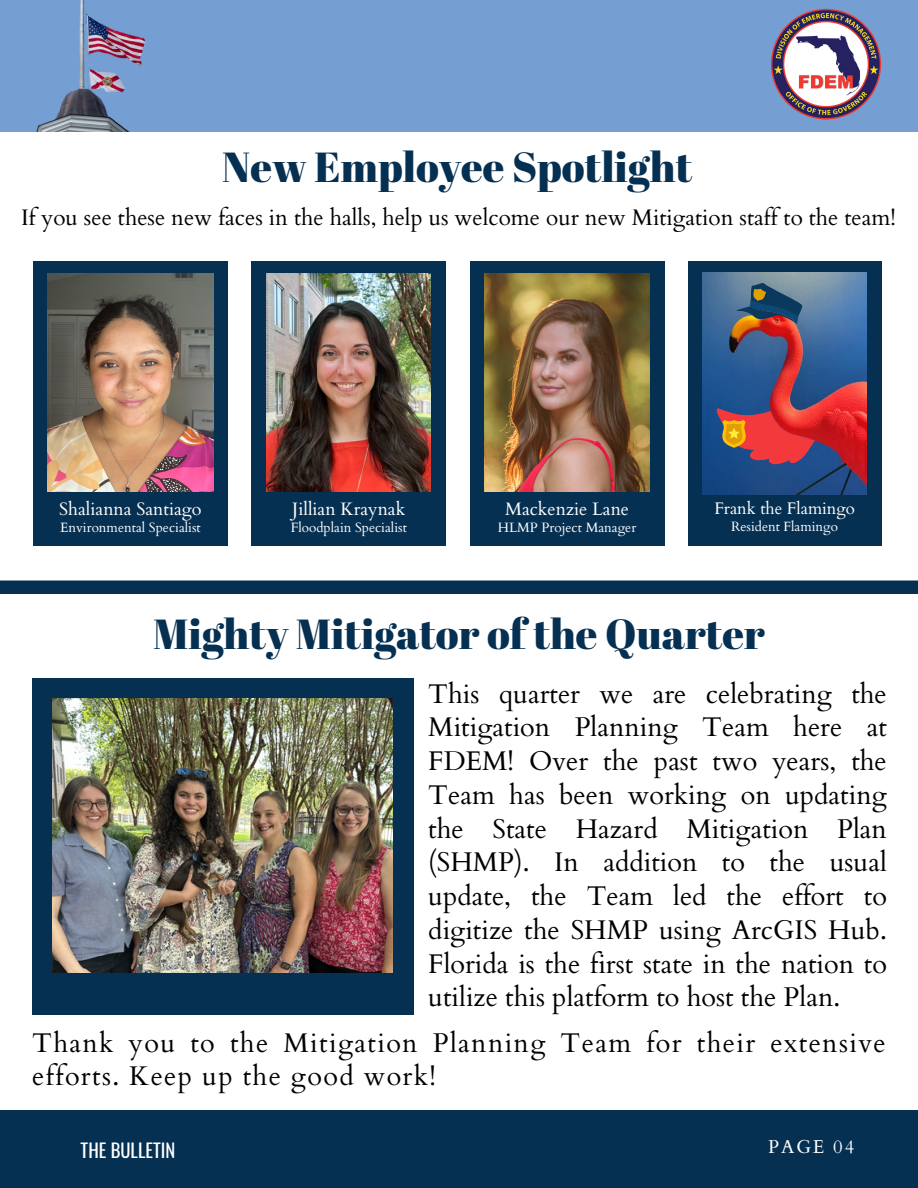
<style>
.page{position:relative;width:918px;height:1188px;background:#fff}
.page>*{position:absolute;margin:0;border:0;box-sizing:border-box;transform-origin:0 0}
.t1{font:42px "Abril Fatface";color:#063052}
.t2{font:27px/33.8px "Cardo";letter-spacing:.05em;color:#000;text-align:justify}
.t3{font:22.5px "Cardo";color:#000}
.t4{font:18.75px "Oswald";color:#fff}
.t5{font:18.75px "Cardo";letter-spacing:.1em;color:#fff}
.t6{font:18px "Cardo";color:#fff}
.t7{font:16.8px "Cardo";color:#fff}
.t8{font:13.5px "Cardo";color:#fff}
</style>
<div class="page">
<div style="left:0;top:1110px;width:918px;height:78px;background:#063052"></div>
<div style="left:0;top:580px;width:918px;height:14px;background:#063052"></div>
<div style="left:32px;top:678px;width:381px;height:337px;background:#063052"></div>
<div style="left:252px;top:261px;width:194px;height:284px;background:#063052"></div>
<img style="left:267px;top:274px;width:164px;height:218px">
<div style="left:470px;top:261px;width:194px;height:284px;background:#063052"></div>
<div style="left:33px;top:261px;width:195px;height:284px;background:#063052"></div>
<img style="left:47px;top:274px;width:167px;height:218px">
<div style="left:0;top:0;width:918px;height:132px;background:#759fd2"></div>
<img style="left:36px;top:0;width:110px;height:131px">
<img style="left:770px;top:8px;width:112px;height:111px">
<img style="left:53px;top:699px;width:339px;height:273px">
<div style="left:688px;top:261px;width:193px;height:284px;background:#063052"></div>
<img style="left:703px;top:273px;width:164px;height:221px">
<img style="left:485px;top:274px;width:164px;height:218px">
<svg style="left:711px;top:361px;width:124px;height:124px;background:#6d4967"></svg>
<svg style="left:734px;top:281px;width:72px;height:45px"></svg>
<p class="t1" style="left:222px;top:138px;width:472px">New Employee Spotlight</p>
<p class="t3" style="left:21px;top:203px;width:876px">If you see these new faces in the halls, help us welcome our new Mitigation staff to the team!</p>
<p class="t6" style="left:59px;top:497px;width:144px">Shalianna Santiago</p>
<p class="t8" style="left:60px;top:519px;width:142px">Environmental Specialist</p>
<p class="t6" style="left:292px;top:497px;width:115px">Jillian Kraynak</p>
<p class="t8" style="left:291px;top:519px;width:118px">Floodplain Specialist</p>
<p class="t6" style="left:505px;top:497px;width:126px">Mackenzie Lane</p>
<p class="t8" style="left:498px;top:519px;width:140px">HLMP Project Manager</p>
<p class="t7" style="left:714px;top:497px;width:142px">Frank the Flamingo</p>
<p class="t8" style="left:731px;top:517px;width:108px">Resident Flamingo</p>
<p class="t1" style="left:153px;top:605px;width:613px">Mighty Mitigator of the Quarter</p>
<p class="t2" style="left:428px;top:677px;width:460px">This quarter we are celebrating the Mitigation Planning Team here at FDEM! Over the past two years, the Team has been working on updating the State Hazard Mitigation Plan (SHMP). In addition to the usual update, the Team led the effort to digitize the SHMP using ArcGIS Hub.<br>Florida is the first state in the nation to utilize this platform to host the Plan.</p>
<p class="t2" style="left:32px;top:1026px;width:855px">Thank you to the Mitigation Planning Team for their extensive efforts. Keep up the good work!</p>
<p class="t4" style="left:81px;top:1136px;width:96px">THE BULLETIN</p>
<p class="t5" style="left:768px;top:1134px;width:87px">PAGE 04</p>
</div>
